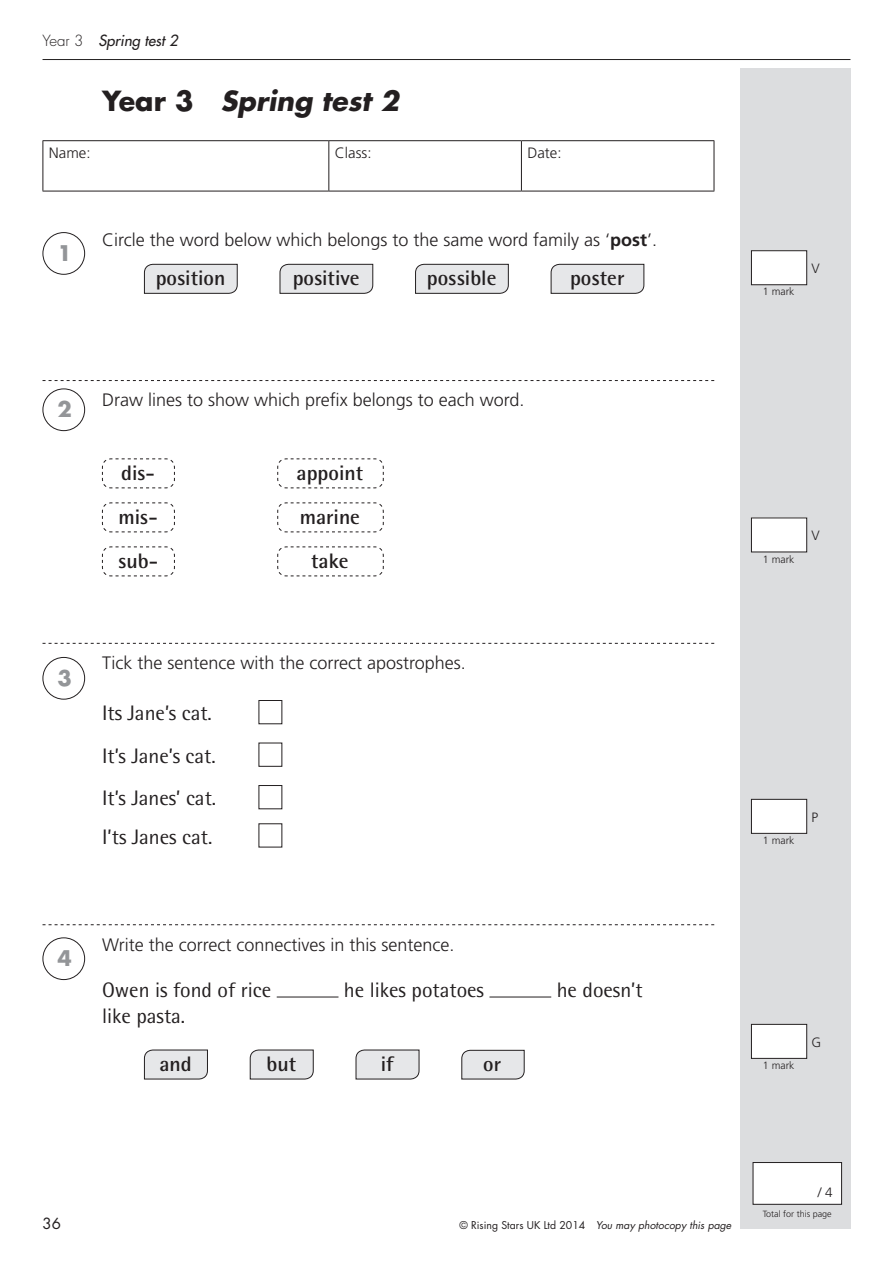
<style>
.page{position:relative;width:893px;height:1263px;background:#fff}
.page>*{position:absolute;margin:0;border:0;box-sizing:border-box;transform-origin:0 0}
.t1{font:italic 700 27px "Futura";color:#231f20}
.t2{font:21px/42.5px "Rotis Semi Sans";color:#231f20}
.t3{font:700 21px/44px "Rotis Semi Sans";color:#231f20}
.t4{font:700 21px "Futura";color:#939598}
.t5{font:700 20.85px "Rotis Semi Sans";color:#231f20}
.t6{font:300 18px "Frutiger LT Std";color:#231f20}
.t7{font:italic 15px "Futura";color:#231f20}
.t8{font:300 15px "Frutiger LT Std";color:#231f20}
.t9{font:15px "Futura";color:#231f20}
.t10{font:300 13.5px "Frutiger LT Std";color:#231f20}
.t11{font:italic 10.5px "Futura";color:#231f20}
.t12{font:300 10.5px "Frutiger LT Std";color:#231f20}
.t13{font:300 9px "Frutiger LT Std";color:#231f20}
.s1{font-weight:300;font-style:normal}
.s2{font-style:normal}
.s3{font-weight:700}
</style>
<div class="page">
<div style="left:740px;top:68px;width:110px;height:1161px;background:#dcdddf"></div>
<hr style="left:43px;top:59px;width:807px;height:1px;background:#231f20">
<div style="left:753px;top:1162px;width:89px;height:42px;background:#fff"></div>
<div style="left:753px;top:1162px;width:89px;height:43px;border:1px solid #231f20"></div>
<hr style="left:43px;top:140px;width:286px;height:1px;background:#231f20">
<hr style="left:43px;top:141px;width:1px;height:50px;background:#231f20">
<hr style="left:329px;top:140px;width:192px;height:1px;background:#231f20">
<hr style="left:328px;top:141px;width:1px;height:50px;background:#231f20">
<hr style="left:521px;top:140px;width:193px;height:1px;background:#231f20">
<hr style="left:521px;top:141px;width:1px;height:50px;background:#231f20">
<hr style="left:714px;top:141px;width:1px;height:50px;background:#231f20">
<hr style="left:43px;top:191px;width:286px;height:1px;background:#231f20">
<hr style="left:329px;top:191px;width:192px;height:1px;background:#231f20">
<hr style="left:521px;top:191px;width:193px;height:1px;background:#231f20">
<div style="left:43px;top:232px;width:42px;height:43px;border:1px solid #231f20;border-radius:50%"></div>
<svg style="left:144px;top:264px;width:94px;height:30px;background:#d7d7d9"></svg>
<svg style="left:279px;top:264px;width:95px;height:30px;background:#d7d8d9"></svg>
<svg style="left:415px;top:264px;width:94px;height:30px;background:#d7d7d9"></svg>
<svg style="left:550px;top:264px;width:95px;height:30px;background:#d7d8d9"></svg>
<div style="left:751px;top:251px;width:56px;height:34px;background:#fff"></div>
<div style="left:751px;top:250px;width:56px;height:35px;border:1px solid #231f20"></div>
<svg style="left:43px;top:643px;width:671px;height:1px"></svg>
<div style="left:43px;top:657px;width:42px;height:42px;border:1px solid #231f20;border-radius:50%"></div>
<div style="left:259px;top:743px;width:23px;height:24px;border:1px solid #231f20"></div>
<div style="left:751px;top:799px;width:56px;height:34px;background:#fff"></div>
<div style="left:751px;top:799px;width:56px;height:35px;border:1px solid #231f20"></div>
<svg style="left:43px;top:924px;width:671px;height:1px"></svg>
<div style="left:43px;top:937px;width:42px;height:43px;border:1px solid #231f20;border-radius:50%"></div>
<hr style="left:277px;top:997px;width:61px;height:1px;background:#231f20">
<hr style="left:489px;top:997px;width:62px;height:1px;background:#231f20">
<svg style="left:144px;top:1049px;width:64px;height:31px;background:#d5d6d8"></svg>
<svg style="left:249px;top:1049px;width:65px;height:31px;background:#d6d6d8"></svg>
<svg style="left:355px;top:1049px;width:65px;height:31px;background:#d6d6d8"></svg>
<svg style="left:461px;top:1049px;width:64px;height:31px;background:#d6d6d8"></svg>
<div style="left:751px;top:1024px;width:56px;height:34px;background:#fff"></div>
<div style="left:751px;top:1024px;width:56px;height:35px;border:1px solid #231f20"></div>
<div style="left:751px;top:518px;width:56px;height:34px;background:#fff"></div>
<div style="left:751px;top:518px;width:56px;height:34px;border:1px solid #231f20"></div>
<svg style="left:43px;top:380px;width:671px;height:1px"></svg>
<div style="left:43px;top:388px;width:42px;height:43px;border:1px solid #231f20;border-radius:50%"></div>
<svg style="left:102px;top:458px;width:73px;height:31px"></svg>
<svg style="left:102px;top:502px;width:73px;height:31px"></svg>
<svg style="left:102px;top:546px;width:73px;height:31px"></svg>
<svg style="left:277px;top:458px;width:107px;height:31px"></svg>
<svg style="left:277px;top:502px;width:107px;height:31px"></svg>
<svg style="left:277px;top:546px;width:107px;height:31px"></svg>
<p class="t7" style="left:43px;top:31px;width:137px"><span class="s1">Year 3</span> Spring test 2</p>
<h1 class="t1" style="left:102px;top:82px;width:299px"><span class="s2">Year 3</span> Spring test 2</h1>
<p class="t8" style="left:49px;top:144px;width:43px">Name:</p>
<p class="t8" style="left:335px;top:144px;width:38px">Class:</p>
<p class="t8" style="left:527px;top:144px;width:36px">Date:</p>
<p class="t4" style="left:57px;top:238px;width:16px">1</p>
<p class="t6" style="left:102px;top:229px;width:557px">Circle the word below which belongs to the same word family as ‘<span class="s3">post</span>’.</p>
<p class="t3" style="left:156px;top:256px;width:71px">position</p>
<p class="t3" style="left:293px;top:256px;width:68px">positive</p>
<p class="t3" style="left:427px;top:256px;width:71px">possible</p>
<p class="t3" style="left:570px;top:256px;width:56px">poster</p>
<p class="t4" style="left:57px;top:395px;width:16px">2</p>
<p class="t6" style="left:102px;top:390px;width:424px">Draw lines to show which prefix belongs to each word.</p>
<p class="t3" style="left:118px;top:450px;width:42px">dis&shy;mis&shy;sub-</p>
<p class="t3" style="left:297px;top:450px;width:68px;text-align:center">appoint marine take</p>
<p class="t4" style="left:57px;top:663px;width:16px">3</p>
<p class="t6" style="left:102px;top:653px;width:365px">Tick the sentence with the correct apostrophes.</p>
<p class="t2" style="left:102px;top:692px;width:116px">Its Jane’s cat.<br>It’s Jane’s cat.<br>It’s Janes’ cat.</p>
<p class="t2" style="left:102px;top:815px;width:112px">I’ts Janes cat.</p>
<p class="t4" style="left:57px;top:943px;width:16px">4</p>
<p class="t6" style="left:102px;top:934px;width:354px">Write the correct connectives in this sentence.</p>
<p class="t2" style="left:102px;top:969px;width:171px">Owen is fond of rice</p>
<p class="t2" style="left:344px;top:969px;width:142px">he likes potatoes</p>
<p class="t2" style="left:557px;top:969px;width:88px">he doesn’t</p>
<p class="t2" style="left:102px;top:994px;width:85px">like pasta.</p>
<p class="t3" style="left:159px;top:1041px;width:34px">and</p>
<p class="t3" style="left:267px;top:1041px;width:31px">but</p>
<p class="t3" style="left:381px;top:1041px;width:14px">if</p>
<p class="t5" style="left:483px;top:1051px;width:19px">or</p>
<p class="t12" style="left:763px;top:286px;width:33px">1 mark</p>
<p class="t10" style="left:812px;top:261px;width:10px">V</p>
<p class="t12" style="left:763px;top:553px;width:33px">1 mark</p>
<p class="t10" style="left:812px;top:528px;width:10px">V</p>
<p class="t12" style="left:763px;top:834px;width:33px">1 mark</p>
<p class="t10" style="left:812px;top:809px;width:8px">P</p>
<p class="t12" style="left:763px;top:1059px;width:33px">1 mark</p>
<p class="t10" style="left:812px;top:1034px;width:11px">G</p>
<p class="t9" style="left:43px;top:1213px;width:20px">36</p>
<p class="t11" style="left:460px;top:1218px;width:273px"><span class="s2">© Rising Stars UK Ltd 2014</span> You may photocopy this page</p>
<p class="t10" style="left:818px;top:1184px;width:17px">/ 4</p>
<p class="t13" style="left:763px;top:1209px;width:71px">Total for this page</p>
</div>
